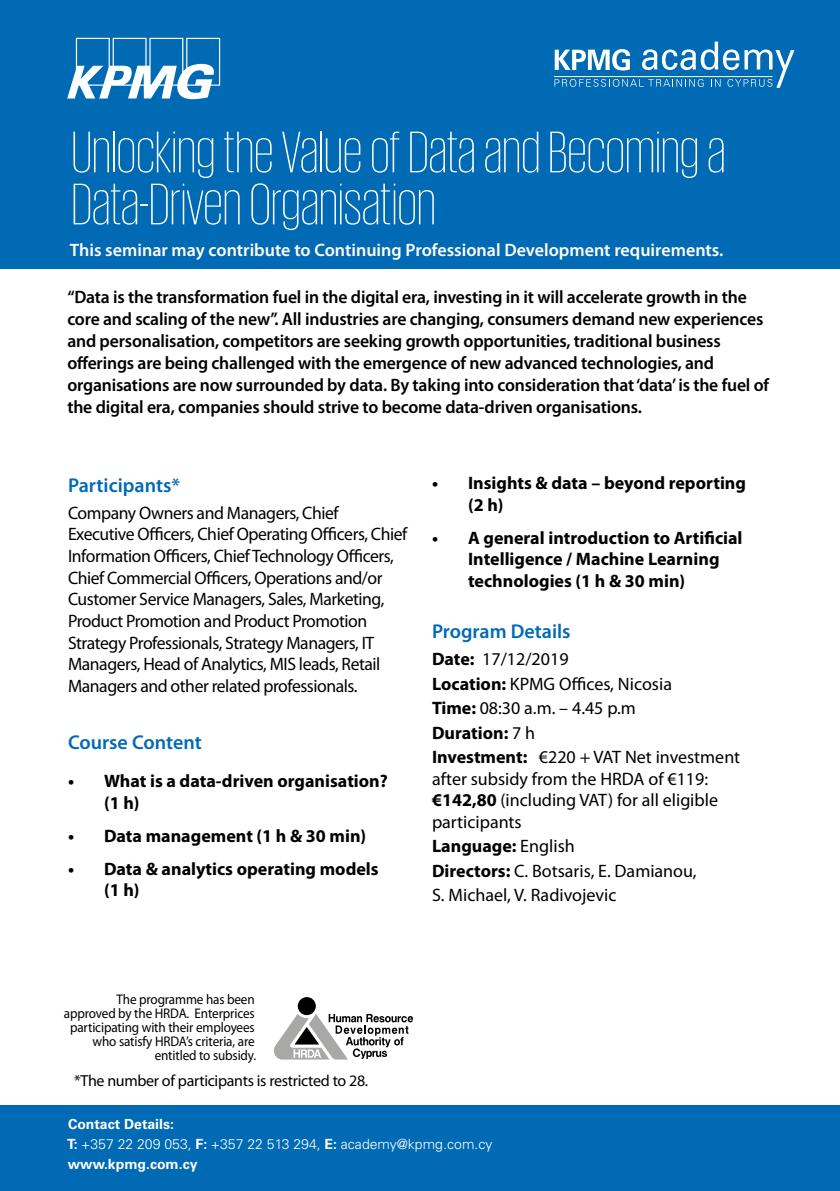
<style>
.page{position:relative;width:840px;height:1191px;background:#fff}
.page>*{position:absolute;margin:0;border:0;box-sizing:border-box;transform-origin:0 0}
.t1{font:200 60px/52px "KPMG Greek";color:#fff}
.t2{font:600 20px "Myriad Pro";color:#006ab4}
.t3{font:600 18px/22px "Myriad Pro";letter-spacing:-.01em;color:#000}
.t4{font:18px/21.6px "Myriad Pro";letter-spacing:-.025em;color:#000}
.t5{font:18px/24.4px "Myriad Pro";color:#000}
.t6{font:700 18px/21.6px "Myriad Pro";color:#000}
.t7{font:600 18px "Myriad Pro";color:#fff}
.t8{font:16px "Myriad Pro";letter-spacing:-.02em;color:#000}
.t9{font:14px/14px "Myriad Pro";letter-spacing:-.01em;color:#000;text-align:right;scale:.94 1}
.t10{font:300 14px/20px "Univers LT Std";color:#fff}
.s1{font-weight:700}
</style>
<div class="page">
<div style="left:0;top:0;width:839px;height:268px;background:#006ab4"></div>
<div style="left:0;top:1106px;width:839px;height:85px;background:#006ab4"></div>
<svg style="left:67px;top:38px;width:153px;height:61px"></svg>
<svg style="left:554px;top:42px;width:240px;height:46px"></svg>
<hr style="left:553px;top:76px;width:219px;height:1px;background:#fff">
<div style="left:297px;top:997px;width:18px;height:18px;background:#000;border-radius:50%"></div>
<svg style="left:274px;top:1013px;width:139px;height:46px"></svg>
<h1 class="t1" style="left:71px;top:125px;width:655px">Unlocking the Value of Data and Becoming a<br>Data-Driven Organisation</h1>
<p class="t7" style="left:70px;top:239px;width:654px">This seminar may contribute to Continuing Professional Development requirements.</p>
<p class="t3" style="left:67px;top:286px;width:703px">“Data is the transformation fuel in the digital era, investing in it will accelerate growth in the core and scaling of the new”. All industries are changing, consumers demand new experiences and personalisation, competitors are seeking growth opportunities, traditional business offerings are being challenged with the emergence of new advanced technologies, and organisations are now surrounded by data. By taking into consideration that ‘data’ is the fuel of the digital era, companies should strive to become data-driven organisations.</p>
<p class="t2" style="left:68px;top:474px;width:114px">Participants*</p>
<p class="t4" style="left:68px;top:502px;width:340px">Company Owners and Managers, Chief Executive Officers, Chief Operating Officers, Chief Information Officers, Chief Technology Officers, Chief Commercial Officers, Operations and/or Customer Service Managers, Sales, Marketing, Product Promotion and Product Promotion Strategy Professionals, Strategy Managers, IT Managers, Head of Analytics, MIS leads, Retail Managers and other related professionals.</p>
<p class="t2" style="left:68px;top:731px;width:135px">Course Content</p>
<p class="t6" style="left:104px;top:770px;width:285px;text-indent:-36px">• What is a data-driven organisation? (1 h)</p>
<p class="t6" style="left:68px;top:824px;width:299px">• Data management (1 h &amp; 30 min)</p>
<p class="t6" style="left:104px;top:857px;width:276px;text-indent:-36px">• Data &amp; analytics operating models (1 h)</p>
<p class="t6" style="left:468px;top:471px;width:279px;text-indent:-36px">• Insights &amp; data – beyond reporting (2 h)</p>
<p class="t6" style="left:468px;top:526px;width:276px;text-indent:-36px">• A general introduction to Artificial<br>Intelligence / Machine Learning technologies (1 h &amp; 30 min)</p>
<p class="t2" style="left:432px;top:620px;width:140px">Program Details</p>
<p class="t5" style="left:432px;top:647px;width:309px"><span class="s1">Date:</span> 17/12/2019<br><span class="s1">Location:</span> KPMG Offices, Nicosia<br><span class="s1">Time:</span> 08:30 a.m. – 4.45 p.m<br><span class="s1">Duration:</span> 7 h<br><span class="s1">Investment:</span> €220 + VAT Net investment</p>
<p class="t5" style="left:432px;top:767px;width:287px;line-height:21.6px">after subsidy from the HRDA of €119: <span class="s1">€142,80</span> (including VAT) for all eligible participants</p>
<p class="t5" style="left:432px;top:833px;width:266px"><span class="s1">Language:</span> English<br><span class="s1">Directors:</span> C. Botsaris, E. Damianou,<br>S. Michael, V. Radivojevic</p>
<p class="t9" style="left:64px;top:992px;width:206px">The programme has been approved by the HRDA. Enterprices participating with their employees who satisfy HRDA’s criteria, are entitled to subsidy.</p>
<p class="t8" style="left:74px;top:1070px;width:295px">*The number of participants is restricted to 28.</p>
<p class="t10" style="left:67px;top:1114px;width:426px"><span class="s1">Contact Details:<br>T:</span> +357 22 209 053, <span class="s1">F:</span> +357 22 513 294, <span class="s1">E:</span> academy@kpmg.com.cy <span class="s1">www.kpmg.com.cy</span></p>
</div>
